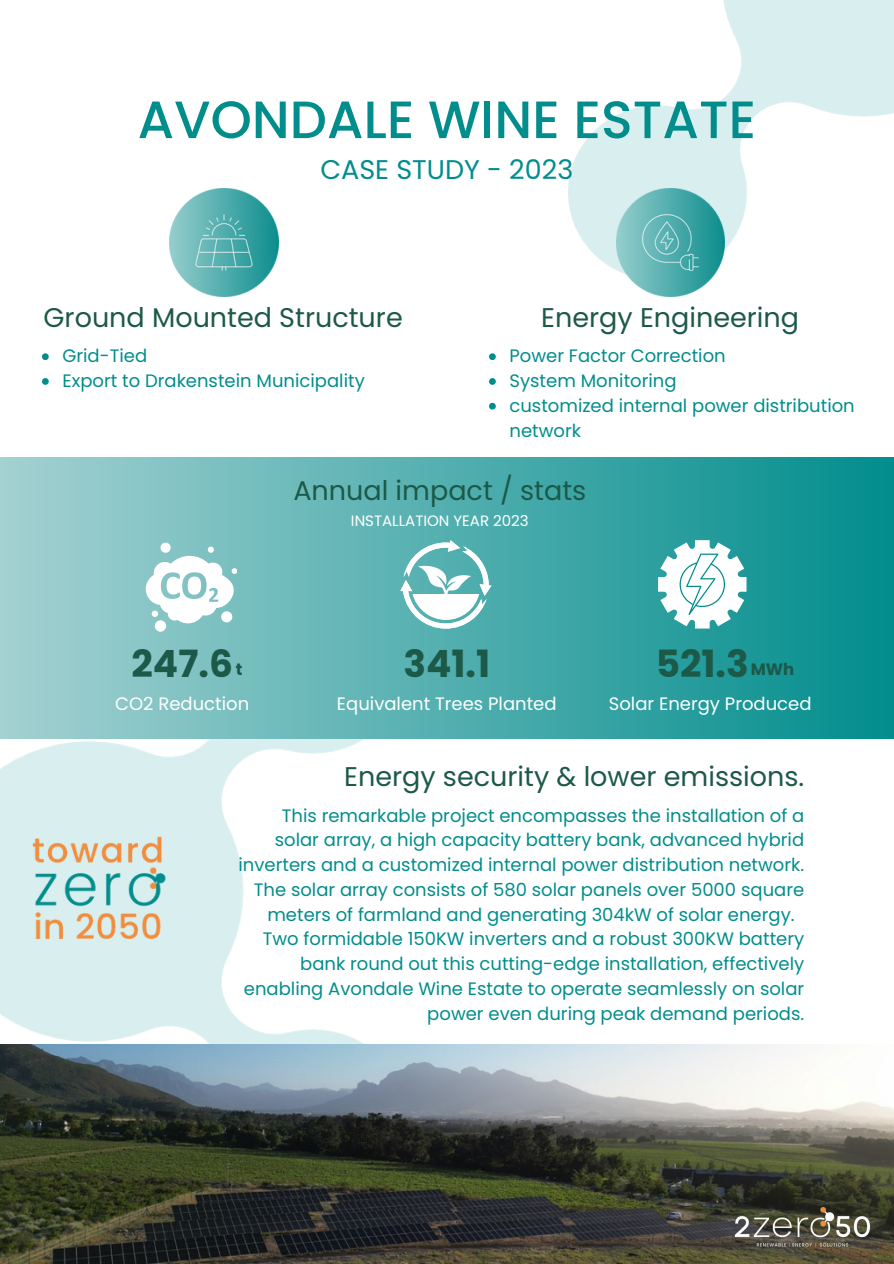
<style>
.page{position:relative;width:894px;height:1264px;background:#fff}
.page>*{position:absolute;margin:0;border:0;box-sizing:border-box;transform-origin:0 0}
.t1{font:500 52.5px "Poppins";color:#028d8d}
.t2{font:700 37.5px "Poppins";color:#1c5948}
.t3{font:27px "Poppins";color:#1c5948}
.t4{font:27px "Poppins";color:#028d8d}
.t5{font:18px/24.8px "Poppins";color:#028d8d}
.t6{font:18px "Poppins";color:#fff}
.t7{font:700 16.5px "Poppins";color:#1c5948}
.t8{font:15px "Poppins";color:#fff}
</style>
<div class="page">
<img style="left:568px;top:0;width:325px;height:270px">
<img style="left:0;top:738px;width:409px;height:306px">
<img style="left:0;top:1044px;width:893px;height:219px">
<img style="left:735px;top:1207px;width:134px;height:39px">
<img style="left:169px;top:188px;width:109px;height:108px">
<img style="left:615px;top:188px;width:108px;height:108px">
<div style="left:0;top:457px;width:893px;height:281px;background:linear-gradient(to right,#a4d1d2,#028d8d)"></div>
<img style="left:0;top:807px;width:202px;height:163px">
<svg style="left:146px;top:542px;width:91px;height:89px"></svg>
<svg style="left:400px;top:540px;width:91px;height:88px"></svg>
<svg style="left:658px;top:540px;width:88px;height:88px"></svg>
<svg style="left:42px;top:353px;width:7px;height:7px"></svg>
<svg style="left:42px;top:378px;width:7px;height:7px"></svg>
<svg style="left:489px;top:353px;width:6px;height:7px"></svg>
<svg style="left:489px;top:378px;width:6px;height:7px"></svg>
<svg style="left:489px;top:403px;width:6px;height:6px"></svg>
<p class="t1" style="left:137px;top:83px;width:620px">AVONDALE WINE ESTATE</p>
<p class="t4" style="left:320px;top:150px;width:254px">CASE STUDY - 2023</p>
<p class="t3" style="left:44px;top:298px;width:360px">Ground Mounted Structure</p>
<p class="t5" style="left:62px;top:343px;width:86px">Grid-Tied</p>
<p class="t5" style="left:62px;top:368px;width:304px">Export to Drakenstein Municipality</p>
<p class="t3" style="left:541px;top:298px;width:259px">Energy Engineering</p>
<p class="t5" style="left:509px;top:343px;width:218px">Power Factor Correction</p>
<p class="t5" style="left:509px;top:368px;width:169px">System Monitoring</p>
<p class="t5" style="left:509px;top:393px;width:347px">customized internal power distribution network</p>
<p class="t3" style="left:293px;top:471px;width:294px">Annual impact / stats</p>
<p class="t8" style="left:351px;top:510px;width:179px">INSTALLATION YEAR 2023</p>
<p class="t2" style="left:131px;top:638px;width:103px">247.6</p>
<p class="t7" style="left:236px;top:658px;width:8px">t</p>
<p class="t2" style="left:403px;top:638px;width:88px">341.1</p>
<p class="t2" style="left:655px;top:638px;width:95px">521.3</p>
<p class="t7" style="left:750px;top:658px;width:45px">MWh</p>
<p class="t6" style="left:115px;top:691px;width:135px">CO2 Reduction</p>
<p class="t6" style="left:337px;top:691px;width:221px">Equivalent Trees Planted</p>
<p class="t6" style="left:608px;top:691px;width:204px">Solar Energy Produced</p>
<p class="t3" style="left:344px;top:758px;width:461px">Energy security &amp; lower emissions.</p>
<p class="t5" style="left:282px;top:802px;width:524px">This remarkable project encompasses the installation of a</p>
<p class="t5" style="left:275px;top:827px;width:531px">solar array, a high capacity battery bank, advanced hybrid</p>
<p class="t5" style="left:238px;top:852px;width:567px">inverters and a customized internal power distribution network.</p>
<p class="t5" style="left:254px;top:877px;width:552px">The solar array consists of 580 solar panels over 5000 square</p>
<p class="t5" style="left:267px;top:901px;width:528px">meters of farmland and generating 304kW of solar energy.</p>
<p class="t5" style="left:263px;top:926px;width:543px">Two formidable 150KW inverters and a robust 300KW battery</p>
<p class="t5" style="left:300px;top:951px;width:505px">bank round out this cutting-edge installation, effectively</p>
<p class="t5" style="left:244px;top:976px;width:561px">enabling Avondale Wine Estate to operate seamlessly on solar</p>
<p class="t5" style="left:427px;top:1000px;width:378px">power even during peak demand periods.</p>
</div>
